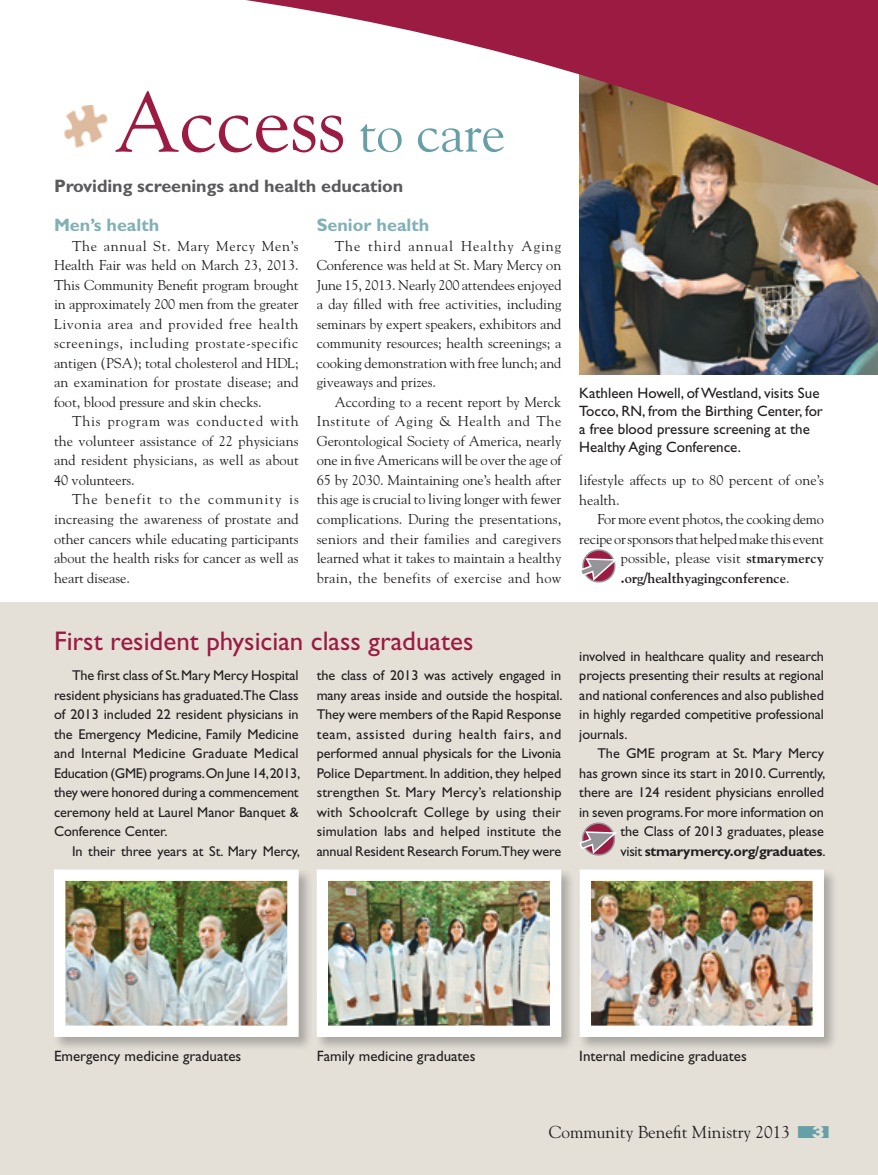
<style>
.page{position:relative;width:878px;height:1175px;background:#fff}
.page>*{position:absolute;margin:0;border:0;box-sizing:border-box;transform-origin:0 0}
.t1{font:84px "Goudy Std";letter-spacing:-.005em;color:#9b1b42}
.t2{font:27px "Gill Sans Std";color:#9b1b42}
.t3{font:700 18px "Gill Sans Std";letter-spacing:-.005em;color:#5a5a5d}
.t4{font:700 18px "Gill Sans Std";color:#81b0b6}
.t5{font:17.25px "Goudy Std";color:#231f20}
.t6{font:15px/18px "Gill Sans Std";color:#231f20}
.t7{font:14.25px/19.5px "Goudy Std";letter-spacing:-.005em;color:#231f20;text-align:justify}
.t8{font:14.25px/19.5px "Gill Sans Std";letter-spacing:-.005em;color:#231f20;text-align:justify}
.t9{font:700 14.25px "Goudy Std";letter-spacing:-.005em;color:#231f20}
.s1{font-size:54px;color:#669fa6}
.s2{font-weight:700}
.s3{font-weight:400}
.s4{font-family:"Franklin Gothic Supplement";color:#669fa6}
</style>
<div class="page">
<div style="left:0;top:602px;width:878px;height:572px;background:#e4e0d8"></div>
<img style="left:579px;top:198px;width:299px;height:176px">
<svg style="left:246px;top:0;width:632px;height:198px"></svg>
<svg style="left:579px;top:822px;width:38px;height:34px"></svg>
<svg style="left:581px;top:549px;width:35px;height:34px"></svg>
<div style="left:52px;top:867px;width:261px;height:184px;background:#231f20;opacity:.3"></div>
<img style="left:66px;top:881px;width:221px;height:144px">
<div style="left:54px;top:869px;width:245px;height:168px;border:11px solid #fff"></div>
<div style="left:314px;top:867px;width:261px;height:184px;background:#231f20;opacity:.3"></div>
<img style="left:329px;top:881px;width:220px;height:144px">
<div style="left:317px;top:869px;width:244px;height:168px;border:11px solid #fff"></div>
<div style="left:577px;top:867px;width:260px;height:184px;background:#231f20;opacity:.3"></div>
<img style="left:591px;top:881px;width:221px;height:144px">
<div style="left:579px;top:869px;width:245px;height:168px;border:11px solid #fff"></div>
<img style="left:64px;top:105px;width:44px;height:43px">
<h1 class="t1" style="left:114px;top:70px;width:392px">Access <span class="s1">to care</span></h1>
<p class="t3" style="left:54px;top:176px;width:351px">Providing screenings and health education</p>
<p class="t4" style="left:316px;top:215px;width:114px">Senior health</p>
<p class="t7" style="left:317px;top:236px;width:246px;text-indent:18px">The third annual Healthy Aging Conference was held at St. Mary Mercy on June 15, 2013. Nearly 200 attendees enjoyed a day filled with free activities, including seminars by expert speakers, exhibitors and community resources; health screenings; a cooking demonstration with free lunch; and giveaways and prizes.</p>
<p class="t7" style="left:317px;top:392px;width:246px;text-indent:18px">According to a recent report by Merck Institute of Aging &amp; Health and The Gerontological Society of America, nearly one in five Americans will be over the age of 65 by 2030. Maintaining one’s health after this age is crucial to living longer with fewer complications. During the presentations, seniors and their families and caregivers learned what it takes to maintain a healthy brain, the benefits of exercise and how</p>
<p class="t6" style="left:579px;top:384px;width:245px">Kathleen Howell, of Westland, visits Sue Tocco, RN, from the Birthing Center, for a free blood pressure screening at the Healthy Aging Conference.</p>
<p class="t4" style="left:54px;top:215px;width:107px">Men’s health</p>
<p class="t7" style="left:54px;top:236px;width:246px;text-indent:18px">The annual St. Mary Mercy Men’s Health Fair was held on March 23, 2013.<br>This Community Benefit program brought in approximately 200 men from the greater Livonia area and provided free health screenings, including prostate-specific antigen (PSA); total cholesterol and HDL; an examination for prostate disease; and foot, blood pressure and skin checks.</p>
<p class="t7" style="left:54px;top:411px;width:246px;text-indent:18px">This program was conducted with the volunteer assistance of 22 physicians and resident physicians, as well as about 40 volunteers.</p>
<p class="t7" style="left:54px;top:489px;width:246px;text-indent:18px">The benefit to the community is increasing the awareness of prostate and other cancers while educating participants about the health risks for cancer as well as heart disease.</p>
<p class="t7" style="left:579px;top:470px;width:246px">lifestyle affects up to 80 percent of one’s health.</p>
<p class="t7" style="left:597px;top:509px;width:228px">For more event photos, the cooking demo</p>
<p class="t7" style="left:579px;top:528px;width:246px">recipe or sponsors that helped make this event</p>
<p class="t7" style="left:621px;top:548px;width:204px">possible, please visit <span class="s2">stmarymercy</span></p>
<p class="t9" style="left:621px;top:569px;width:170px">.org/healthyagingconference<span class="s3">.</span></p>
<h2 class="t2" style="left:54px;top:625px;width:421px">First resident physician class graduates</h2>
<p class="t8" style="left:316px;top:665px;width:247px">the class of 2013 was actively engaged in many areas inside and outside the hospital.<br>They were members of the Rapid Response team, assisted during health fairs, and performed annual physicals for the Livonia Police Department. In addition, they helped strengthen St. Mary Mercy’s relationship with Schoolcraft College by using their simulation labs and helped institute the annual Resident Research Forum.They were</p>
<p class="t8" style="left:54px;top:665px;width:248px;text-indent:18px">The first class of St. Mary Mercy Hospital resident physicians has graduated.The Class of 2013 included 22 resident physicians in the Emergency Medicine, Family Medicine and Internal Medicine Graduate Medical Education (GME) programs.On June 14,2013, they were honored during a commencement ceremony held at Laurel Manor Banquet &amp; Conference Center.</p>
<p class="t8" style="left:72px;top:841px;width:229px">In their three years at St. Mary Mercy,</p>
<p class="t8" style="left:579px;top:646px;width:246px">involved in healthcare quality and research projects presenting their results at regional and national conferences and also published in highly regarded competitive professional journals.</p>
<p class="t8" style="left:579px;top:743px;width:248px;text-align:right">The GME program at St. Mary Mercy has grown since its start in 2010. Currently, there are 124 resident physicians enrolled in seven programs. For more information on the Class of 2013 graduates, please<br>visit <span class="s2">stmarymercy.org/graduates</span>.</p>
<p class="t6" style="left:54px;top:1046px;width:189px">Emergency medicine graduates</p>
<p class="t6" style="left:316px;top:1046px;width:160px">Family medicine graduates</p>
<p class="t6" style="left:579px;top:1046px;width:169px">Internal medicine graduates</p>
<p class="t5" style="left:549px;top:1120px;width:284px">Community Benefit Ministry 2013 <span class="s4">c</span></p>
</div>
